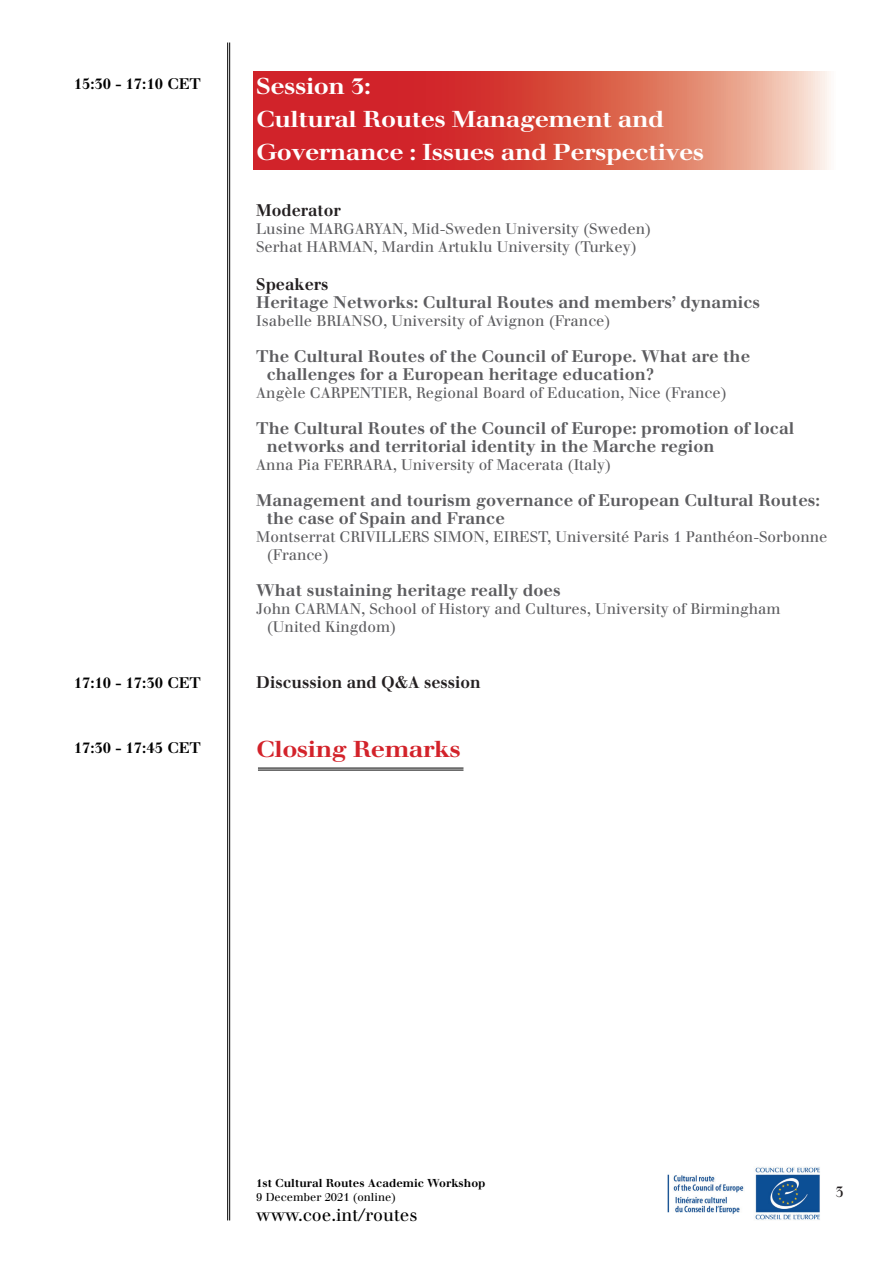
<style>
.page{position:relative;width:893px;height:1263px;background:#fff}
.page>*{position:absolute;margin:0;border:0;box-sizing:border-box;transform-origin:0 0}
.t1{font:700 22.5px/33px "Justus";letter-spacing:-.02em;color:#fff;scale:1.1 1}
.t2{font:700 22.5px "Justus";letter-spacing:-.02em;color:#d3222a;scale:1.1 1}
.t3{font:17.25px "Justus";color:#000}
.t4{font:700 16.5px/18px "Justus";color:#5c5c5f}
.t5{font:700 16.5px "Justus";color:#231f20;scale:.96 1}
.t6{font:15px/18px "Justus";color:#5c5c5f}
.t7{font:700 15px "Justus";color:#000}
.t8{font:15px "Justus";color:#231f20}
.t9{font:700 11.25px "Justus";color:#000}
.t10{font:11.25px "Justus";color:#000}
</style>
<div class="page">
<svg style="left:253px;top:72px;width:576px;height:97px;background:#db5b51"></svg>
<hr style="left:229px;top:43px;width:1px;height:1177px;background:#000">
<hr style="left:227px;top:43px;width:1px;height:1177px;background:#000">
<img style="left:667px;top:1167px;width:153px;height:53px">
<hr style="left:258px;top:767px;width:205px;height:1px;background:#000">
<hr style="left:258px;top:769px;width:205px;height:1px;background:#000">
<p class="t7" style="left:74px;top:74px;width:129px">15:30 - 17:10 CET</p>
<p class="t7" style="left:74px;top:674px;width:129px">17:10 - 17:30 CET</p>
<p class="t7" style="left:74px;top:738px;width:129px">17:30 - 17:45 CET</p>
<h1 class="t1" style="left:256px;top:70px;width:409px">Session 3:<br>Cultural Routes Management and<br>Governance : Issues and Perspectives</h1>
<p class="t5" style="left:256px;top:200px;width:89px">Moderator</p>
<p class="t6" style="left:256px;top:220px;width:396px">Lusine MARGARYAN, Mid-Sweden University (Sweden)<br>Serhat HARMAN, Mardin Artuklu University (Turkey)</p>
<p class="t5" style="left:256px;top:274px;width:77px">Speakers</p>
<p class="t4" style="left:256px;top:293px;width:505px">Heritage Networks: Cultural Routes and members’ dynamics</p>
<p class="t6" style="left:256px;top:312px;width:356px">Isabelle BRIANSO, University of Avignon (France)</p>
<p class="t4" style="left:267px;top:347px;width:485px;text-indent:-10px">The Cultural Routes of the Council of Europe. What are the challenges for a European heritage education?</p>
<p class="t6" style="left:256px;top:384px;width:472px">Angèle CARPENTIER, Regional Board of Education, Nice (France)</p>
<p class="t4" style="left:267px;top:419px;width:529px;text-indent:-10px">The Cultural Routes of the Council of Europe: promotion of local networks and territorial identity in the Marche region</p>
<p class="t6" style="left:256px;top:456px;width:356px">Anna Pia FERRARA, University of Macerata (Italy)</p>
<p class="t4" style="left:267px;top:491px;width:555px;text-indent:-10px">Management and tourism governance of European Cultural Routes: the case of Spain and France</p>
<p class="t6" style="left:267px;top:528px;width:562px;text-indent:-10px">Montserrat CRIVILLERS SIMON, EIREST, Université Paris 1 Panthéon-Sorbonne (France)</p>
<p class="t4" style="left:256px;top:581px;width:306px">What sustaining heritage really does</p>
<p class="t6" style="left:267px;top:600px;width:515px;text-indent:-10px">John CARMAN, School of History and Cultures, University of Birmingham (United Kingdom)</p>
<p class="t5" style="left:256px;top:672px;width:235px">Discussion and Q&amp;A session</p>
<h1 class="t2" style="left:256px;top:735px;width:188px">Closing Remarks</h1>
<p class="t9" style="left:256px;top:1176px;width:231px">1st Cultural Routes Academic Workshop</p>
<p class="t10" style="left:256px;top:1190px;width:141px">9 December 2021 (online)</p>
<p class="t3" style="left:256px;top:1205px;width:163px">www.coe.int/routes</p>
<p class="t8" style="left:836px;top:1183px;width:10px">3</p>
</div>
